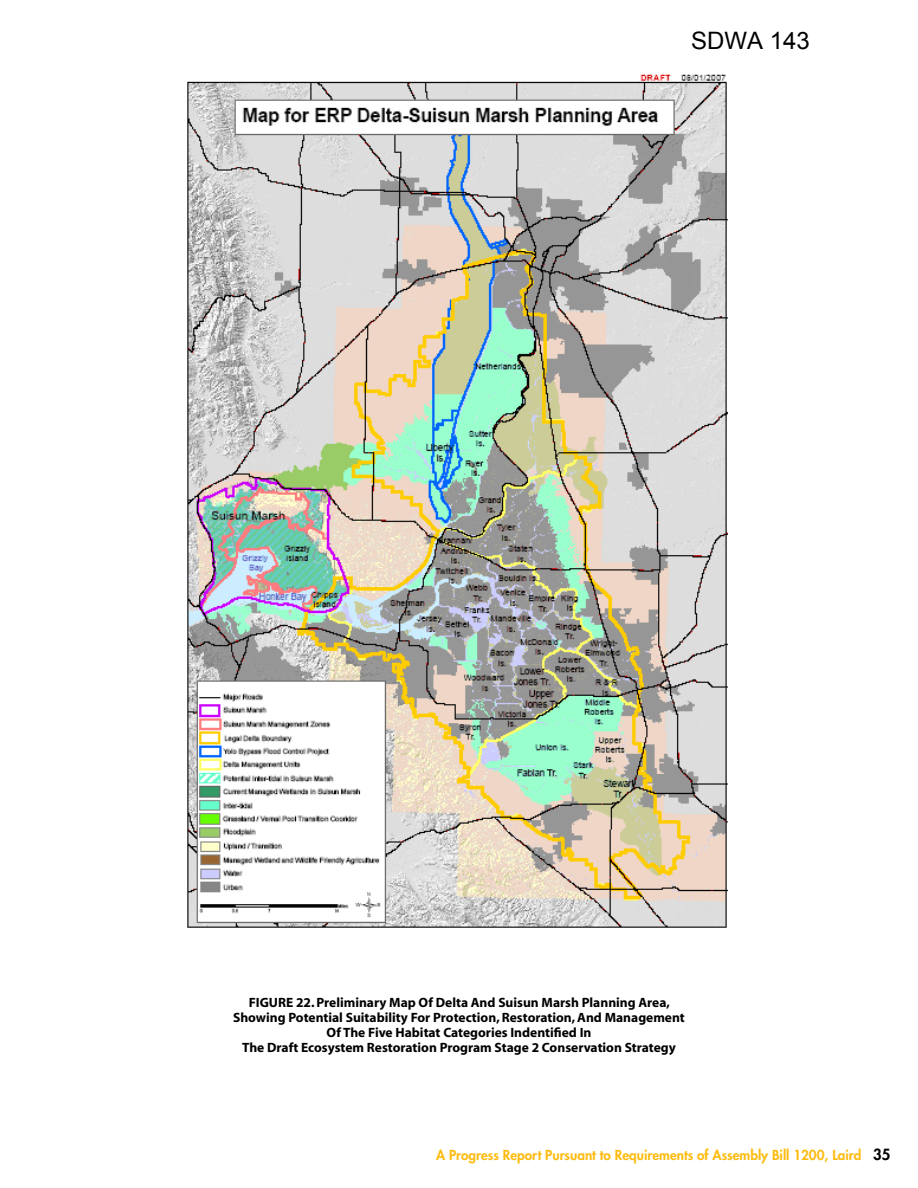
<style>
.page{position:relative;width:918px;height:1188px;background:#fff}
.page>*{position:absolute;margin:0;border:0;box-sizing:border-box;transform-origin:0 0}
.t1{font:24px "Arial";color:#000}
.t2{font:700 13.5px/15px "Myriad";color:#000;text-align:center}
.t3{font:800 13.5px "Futura";color:#febc11}
.s1{font-size:15px;color:#010101}
</style>
<div class="page">
<img style="left:187px;top:74px;width:541px;height:854px">
<h1 class="t1" style="left:691px;top:25px;width:120px">SDWA 143</h1>
<p class="t2" style="left:233px;top:995px;width:453px">FIGURE 22. Preliminary Map Of Delta And Suisun Marsh Planning Area, Showing Potential Suitability For Protection, Restoration, And Management Of The Five Habitat Categories Indentified In<br>The Draft Ecosystem Restoration Program Stage 2 Conservation Strategy</p>
<p class="t3" style="left:436px;top:1146px;width:447px">A Progress Report Pursuant to Requirements of Assembly Bill 1200, Laird <span class="s1">35</span></p>
</div>
